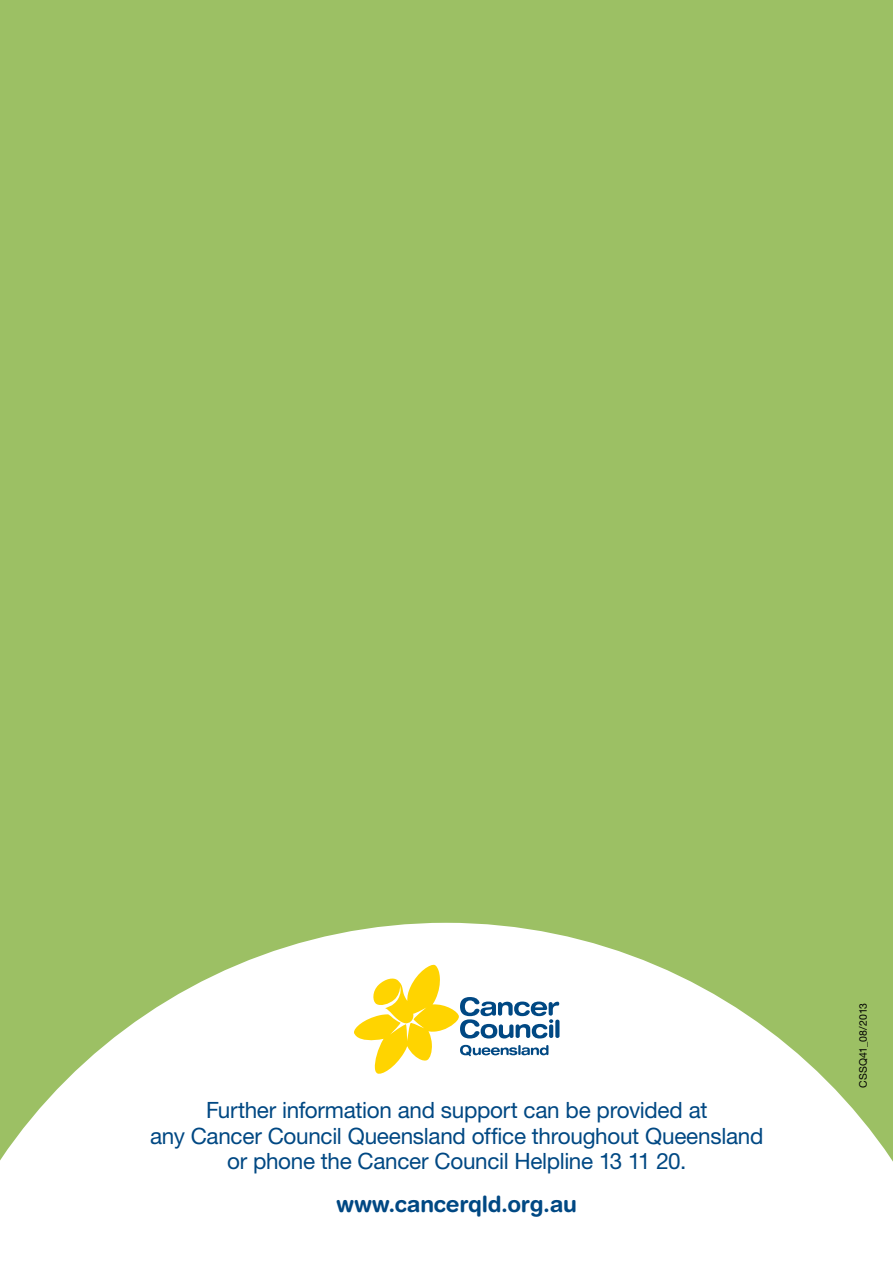
<style>
.page{position:relative;width:893px;height:1263px;background:#9cc064}
.page>*{position:absolute;margin:0;border:0;box-sizing:border-box;transform-origin:0 0}
.t1{font:22.5px/25.5px "Helvetica Neue";letter-spacing:-.015em;color:#004883;text-align:center}
.t2{font:700 22.5px "Helvetica Rounded LT Std";letter-spacing:-.01em;color:#004883}
.t3{font:10.5px "Helvetica Neue";letter-spacing:.015em;color:#000}
</style>
<div class="page">
<svg style="left:0;top:923px;width:893px;height:340px;fill:#fff"></svg>
<svg style="left:354px;top:963px;width:205px;height:112px;background:#e8e4b8"></svg>
<p class="t1" style="left:150px;top:1097px;width:615px">Further information and support can be provided at<br>any Cancer Council Queensland office throughout Queensland or phone the Cancer Council Helpline 13 11 20.</p>
<p class="t2" style="left:337px;top:1190px;width:242px">www.cancerqld.org.au</p>
<p class="t3" style="left:857px;top:1088px;width:87px;rotate:-90deg">CSSQ41_08/2013</p>
</div>
